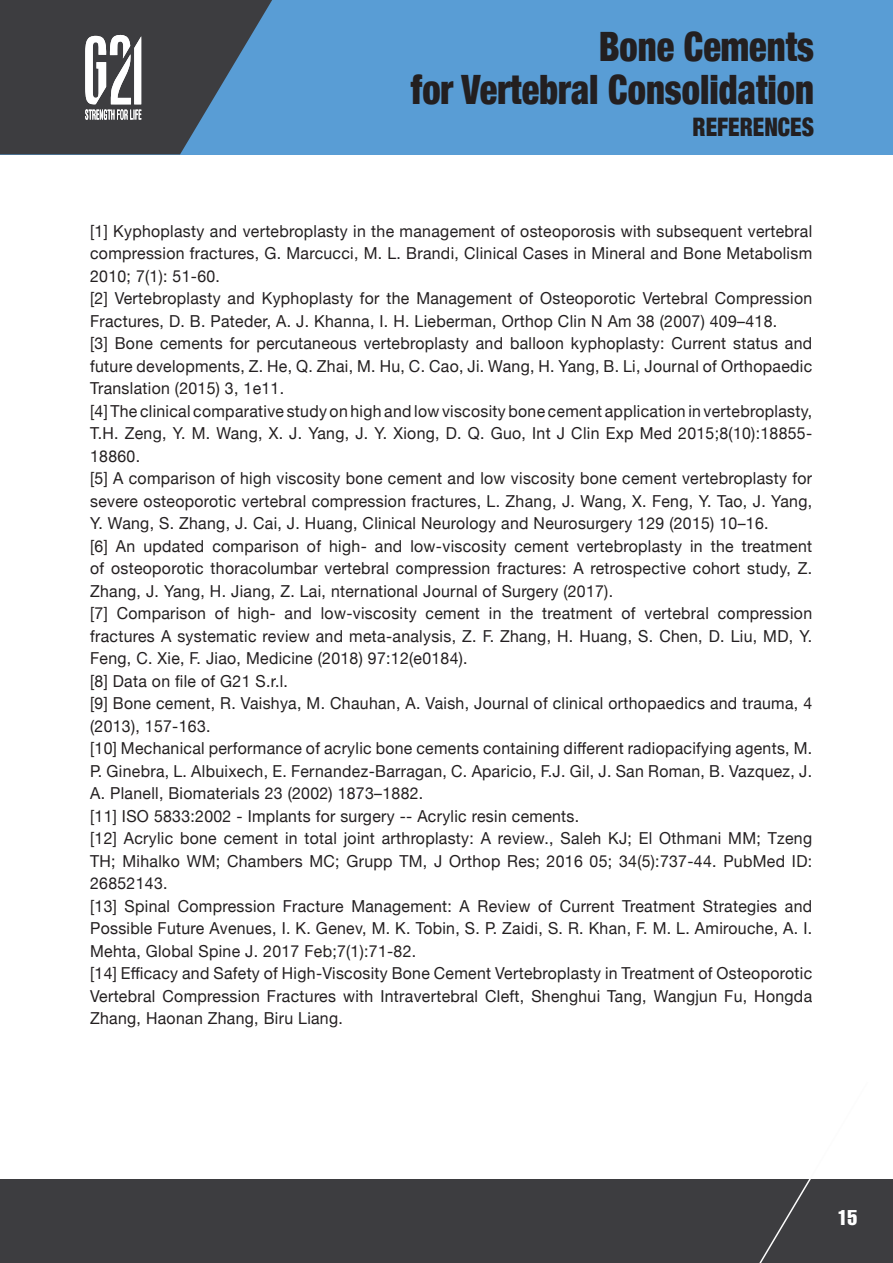
<style>
.page{position:relative;width:893px;height:1263px;background:#fff}
.page>*{position:absolute;margin:0;border:0;box-sizing:border-box;transform-origin:0 0}
.t1{font:900 condensed 40.5px "Helvetica Neue";color:#231f20;scale:.9 1}
.t2{font:900 condensed 25.5px "Helvetica Neue";color:#231f20;scale:.9 1}
.t3{font:21px "Helvetica LT Std Comp";color:#fff}
.t4{font:16.5px/22.5px "Helvetica Neue";letter-spacing:.02em;color:#231f20;text-align:justify;scale:.96 1}
</style>
<div class="page">
<div style="left:0;top:1180px;width:893px;height:83px;background:#3d3d40"></div>
<svg style="left:727px;top:1179px;width:142px;height:84px"></svg>
<div style="left:0;top:0;width:893px;height:154px;background:#599dd5"></div>
<svg style="left:0;top:0;width:272px;height:154px"></svg>
<p class="t1" style="left:599px;top:13px;width:241px">Bone Cements</p>
<p class="t1" style="left:411px;top:57px;width:449px">for Vertebral Consolidation</p>
<p class="t2" style="left:693px;top:106px;width:137px">REFERENCES</p>
<p class="t4" style="left:90px;top:221px;width:754px">[1] Kyphoplasty and vertebroplasty in the management of osteoporosis with subsequent vertebral compression fractures, G. Marcucci, M. L. Brandi, Clinical Cases in Mineral and Bone Metabolism 2010; 7(1): 51-60.</p>
<p class="t4" style="left:90px;top:288px;width:754px">[2] Vertebroplasty and Kyphoplasty for the Management of Osteoporotic Vertebral Compression<br>Fractures, D. B. Pateder, A. J. Khanna, I. H. Lieberman, Orthop Clin N Am 38 (2007) 409–418.</p>
<p class="t4" style="left:90px;top:333px;width:754px">[3] Bone cements for percutaneous vertebroplasty and balloon kyphoplasty: Current status and future developments, Z. He, Q. Zhai, M. Hu, C. Cao, Ji. Wang, H. Yang, B. Li, Journal of Orthopaedic Translation (2015) 3, 1e11.</p>
<p class="t4" style="left:90px;top:401px;width:754px">[4] The clinical comparative study on high and low viscosity bone cement application in vertebroplasty, T.H. Zeng, Y. M. Wang, X. J. Yang, J. Y. Xiong, D. Q. Guo, Int J Clin Exp Med 2015;8(10):18855- 18860.</p>
<p class="t4" style="left:90px;top:468px;width:754px">[5] A comparison of high viscosity bone cement and low viscosity bone cement vertebroplasty for severe osteoporotic vertebral compression fractures, L. Zhang, J. Wang, X. Feng, Y. Tao, J. Yang, Y. Wang, S. Zhang, J. Cai, J. Huang, Clinical Neurology and Neurosurgery 129 (2015) 10–16.</p>
<p class="t4" style="left:90px;top:536px;width:754px">[6] An updated comparison of high- and low-viscosity cement vertebroplasty in the treatment of osteoporotic thoracolumbar vertebral compression fractures: A retrospective cohort study, Z.<br>Zhang, J. Yang, H. Jiang, Z. Lai, nternational Journal of Surgery (2017).</p>
<p class="t4" style="left:90px;top:603px;width:754px">[7] Comparison of high- and low-viscosity cement in the treatment of vertebral compression fractures A systematic review and meta-analysis, Z. F. Zhang, H. Huang, S. Chen, D. Liu, MD, Y.<br>Feng, C. Xie, F. Jiao, Medicine (2018) 97:12(e0184).</p>
<p class="t4" style="left:90px;top:671px;width:208px">[8] Data on file of G21 S.r.l.</p>
<p class="t4" style="left:90px;top:693px;width:754px">[9] Bone cement, R. Vaishya, M. Chauhan, A. Vaish, Journal of clinical orthopaedics and trauma, 4 (2013), 157-163.</p>
<p class="t4" style="left:90px;top:738px;width:754px">[10] Mechanical performance of acrylic bone cements containing different radiopacifying agents, M.<br>P. Ginebra, L. Albuixech, E. Fernandez-Barragan, C. Aparicio, F.J. Gil, J. San Roman, B. Vazquez, J.<br>A. Planell, Biomaterials 23 (2002) 1873–1882.</p>
<p class="t4" style="left:90px;top:806px;width:511px">[11] ISO 5833:2002 - Implants for surgery -- Acrylic resin cements.</p>
<p class="t4" style="left:90px;top:828px;width:754px">[12] Acrylic bone cement in total joint arthroplasty: A review., Saleh KJ; El Othmani MM; Tzeng TH; Mihalko WM; Chambers MC; Grupp TM, J Orthop Res; 2016 05; 34(5):737-44. PubMed ID:<br>26852143.</p>
<p class="t4" style="left:90px;top:896px;width:754px">[13] Spinal Compression Fracture Management: A Review of Current Treatment Strategies and Possible Future Avenues, I. K. Genev, M. K. Tobin, S. P. Zaidi, S. R. Khan, F. M. L. Amirouche, A. I.<br>Mehta, Global Spine J. 2017 Feb;7(1):71-82.</p>
<p class="t4" style="left:90px;top:963px;width:754px">[14] Efficacy and Safety of High-Viscosity Bone Cement Vertebroplasty in Treatment of Osteoporotic Vertebral Compression Fractures with Intravertebral Cleft, Shenghui Tang, Wangjun Fu, Hongda Zhang, Haonan Zhang, Biru Liang.</p>
<p class="t3" style="left:838px;top:1204px;width:21px">15</p>
</div>
